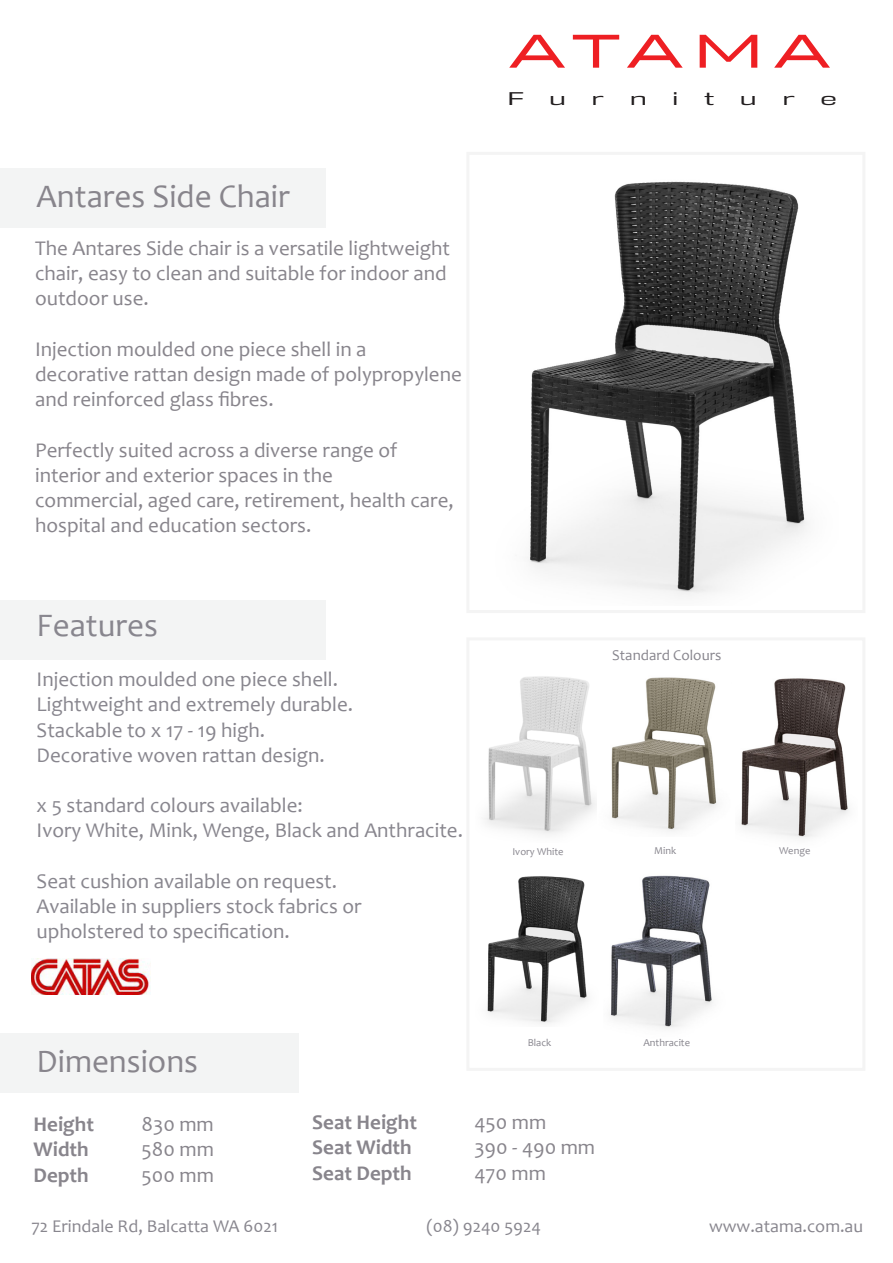
<style>
.page{position:relative;width:893px;height:1263px;background:#fff}
.page>*{position:absolute;margin:0;border:0;box-sizing:border-box;transform-origin:0 0}
.t1{font:500 46.95px "Halogen";letter-spacing:.17em;color:#ee1f23;scale:1.22 1}
.t2{font:33px "Candara";color:#88858c}
.t3{font:33px "Candara";color:#88868e}
.t4{font:21px/25.2px "Candara";color:#88858c}
.t5{font:21px "Candara";color:#88868e}
.t6{font:700 21px "Candara";color:#88858c}
.t7{font:18px "Candara";color:#88868e}
.t8{font:16.95px "DDT Bk";color:#231f20;scale:1.6 1}
.t9{font:15px "Candara";color:#88868e}
.t10{font:10.5px "Candara";color:#88868e}
</style>
<div class="page">
<div style="left:0;top:600px;width:326px;height:59px;background:#f3f4f4"></div>
<div style="left:0;top:1034px;width:299px;height:59px;background:#f3f4f4"></div>
<div style="left:0;top:168px;width:326px;height:60px;background:#f3f4f4"></div>
<img style="left:31px;top:958px;width:120px;height:37px">
<div style="left:466px;top:152px;width:399px;height:461px;border:3px solid #f4f4f4"></div>
<div style="left:466px;top:637px;width:399px;height:434px;border:3px solid #f4f4f4"></div>
<img style="left:484px;top:676px;width:112px;height:158px">
<img style="left:611px;top:677px;width:107px;height:154px">
<img style="left:741px;top:678px;width:108px;height:160px">
<img style="left:487px;top:876px;width:101px;height:148px">
<img style="left:610px;top:875px;width:103px;height:153px">
<img style="left:528px;top:181px;width:280px;height:415px">
<p class="t2" style="left:37px;top:176px;width:255px">Antares Side Chair</p>
<p class="t4" style="left:35px;top:235px;width:416px">The Antares Side chair is a versatile lightweight chair, easy to clean and suitable for indoor and outdoor use.</p>
<p class="t4" style="left:35px;top:336px;width:333px">Injection moulded one piece shell in a</p>
<p class="t4" style="left:35px;top:361px;width:428px">decorative rattan design made of polypropylene and reinforced glass fibres.</p>
<p class="t4" style="left:35px;top:437px;width:364px">Perfectly suited across a diverse range of</p>
<p class="t4" style="left:35px;top:462px;width:299px">interior and exterior spaces in the</p>
<p class="t4" style="left:35px;top:487px;width:420px">commercial, aged care, retirement, health care, hospital and education sectors.</p>
<p class="t3" style="left:37px;top:604px;width:123px">Features</p>
<p class="t5" style="left:37px;top:666px;width:303px">Injection moulded one piece shell.</p>
<p class="t5" style="left:37px;top:691px;width:318px">Lightweight and extremely durable.</p>
<p class="t5" style="left:37px;top:717px;width:230px">Stackable to x 17 - 19 high.</p>
<p class="t5" style="left:37px;top:742px;width:290px">Decorative woven rattan design.</p>
<p class="t5" style="left:37px;top:792px;width:268px">x 5 standard colours available:</p>
<p class="t5" style="left:37px;top:817px;width:428px">Ivory White, Mink, Wenge, Black and Anthracite.</p>
<p class="t5" style="left:37px;top:868px;width:302px">Seat cushion available on request.</p>
<p class="t5" style="left:37px;top:893px;width:327px">Available in suppliers stock fabrics or</p>
<p class="t5" style="left:37px;top:918px;width:255px">upholstered to specification.</p>
<p class="t2" style="left:37px;top:1041px;width:163px">Dimensions</p>
<p class="t1" style="left:509px;top:22px;width:264px">ATAMA</p>
<p class="t8" style="left:508px;top:89px;width:12px">F</p>
<p class="t8" style="left:549px;top:89px;width:12px">u</p>
<p class="t8" style="left:592px;top:89px;width:9px">r</p>
<p class="t8" style="left:630px;top:89px;width:12px">n</p>
<p class="t8" style="left:672px;top:89px;width:6px">i</p>
<p class="t8" style="left:704px;top:89px;width:8px">t</p>
<p class="t8" style="left:740px;top:89px;width:12px">u</p>
<p class="t8" style="left:782px;top:89px;width:9px">r</p>
<p class="t8" style="left:820px;top:89px;width:12px">e</p>
<p class="t9" style="left:612px;top:645px;width:111px">Standard Colours</p>
<p class="t10" style="left:512px;top:845px;width:53px">Ivory White</p>
<p class="t10" style="left:654px;top:843px;width:24px">Mink</p>
<p class="t10" style="left:779px;top:844px;width:33px">Wenge</p>
<p class="t10" style="left:528px;top:1036px;width:25px">Black</p>
<p class="t10" style="left:643px;top:1036px;width:48px">Anthracite</p>
<p class="t6" style="left:34px;top:1111px;width:62px">Height</p>
<p class="t4" style="left:142px;top:1111px;width:74px">830 mm</p>
<p class="t6" style="left:34px;top:1136px;width:57px">Width</p>
<p class="t4" style="left:142px;top:1137px;width:74px">580 mm</p>
<p class="t6" style="left:34px;top:1161px;width:57px">Depth</p>
<p class="t4" style="left:142px;top:1162px;width:74px">500 mm</p>
<p class="t6" style="left:312px;top:1109px;width:106px">Seat Height</p>
<p class="t4" style="left:474px;top:1109px;width:73px">450 mm</p>
<p class="t6" style="left:312px;top:1134px;width:101px">Seat Width</p>
<p class="t4" style="left:474px;top:1135px;width:122px">390 - 490 mm</p>
<p class="t6" style="left:312px;top:1159px;width:101px">Seat Depth</p>
<p class="t4" style="left:474px;top:1160px;width:73px">470 mm</p>
<p class="t7" style="left:31px;top:1215px;width:248px">72 Erindale Rd, Balcatta WA 6021</p>
<p class="t7" style="left:426px;top:1215px;width:116px">(08) 9240 5924</p>
<p class="t7" style="left:709px;top:1215px;width:156px">www.atama.com.au</p>
</div>
